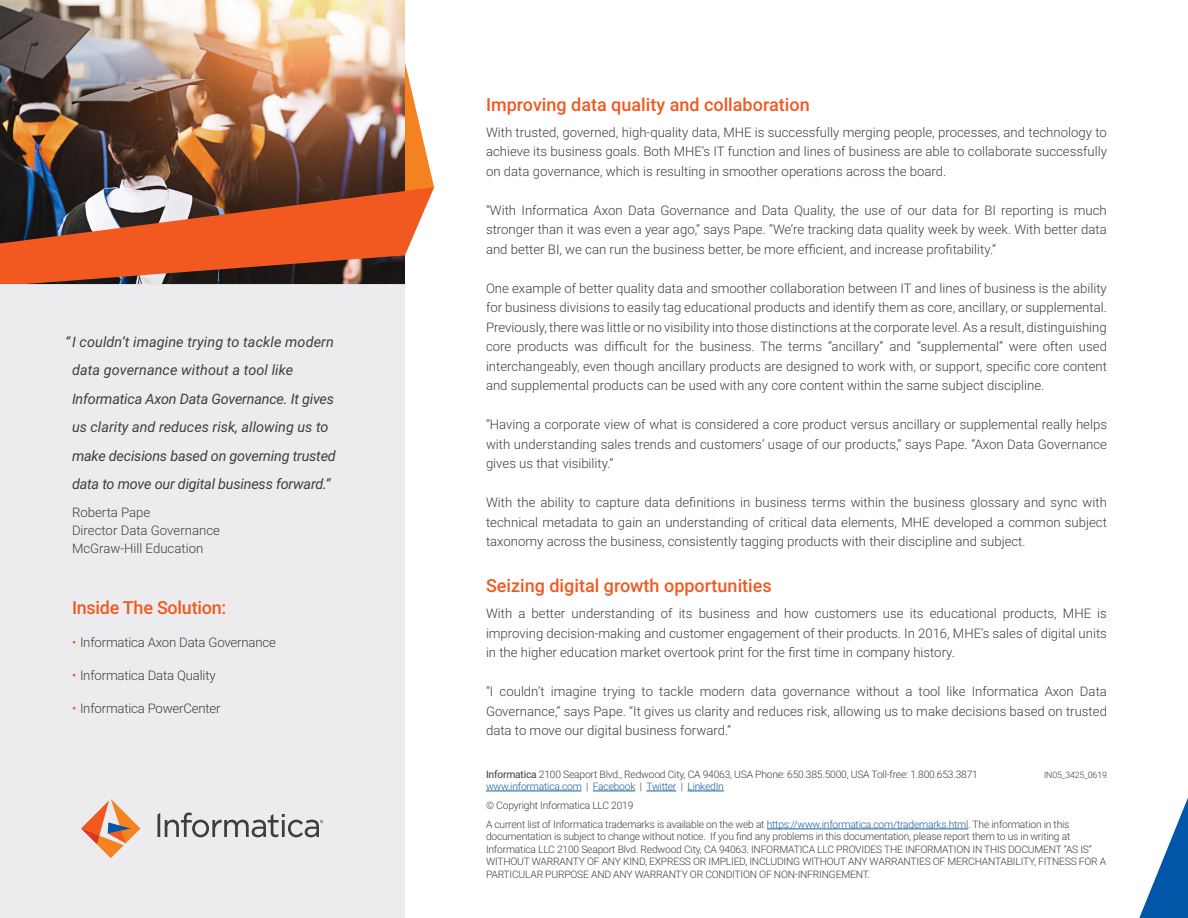
<style>
.page{position:relative;width:1188px;height:918px;background:#fff}
.page>*{position:absolute;margin:0;border:0;box-sizing:border-box;transform-origin:0 0}
.t1{font:500 18px "Roboto";color:#f15921}
.t2{font:italic 14.4px/28.5px "Roboto";letter-spacing:-.015em;color:#3e3e3f}
.t3{font:300 13.2px/19.5px "Roboto";color:#3e3e3f;text-align:justify}
.t4{font:300 10.35px/12.3px "Roboto";letter-spacing:-.02em;color:#3e3e3f}
.t5{font:300 8.85px "Roboto";letter-spacing:-.02em;color:#3e3e3f}
.s1{color:#f15921}
.s2{font-weight:400}
.s3{color:#175d9e}
</style>
<div class="page">
<div style="left:0;top:143px;width:405px;height:775px;background:#ececee"></div>
<img style="left:0;top:0;width:405px;height:44px">
<img style="left:0;top:44px;width:434px;height:241px">
<svg style="left:1139px;top:798px;width:49px;height:120px"></svg>
<svg style="left:81px;top:799px;width:59px;height:59px"></svg>
<svg style="left:157px;top:813px;width:166px;height:24px"></svg>
<hr style="left:486px;top:791px;width:96px;height:1px;background:#175d9e">
<hr style="left:593px;top:791px;width:42px;height:1px;background:#175d9e">
<hr style="left:646px;top:791px;width:30px;height:1px;background:#175d9e">
<hr style="left:688px;top:791px;width:36px;height:1px;background:#175d9e">
<hr style="left:767px;top:829px;width:201px;height:1px;background:#175d9e">
<p class="t2" style="left:72px;top:327px;width:265px;text-indent:-7px">“I couldn’t imagine trying to tackle modern data governance without a tool like Informatica Axon Data Governance. It gives us clarity and reduces risk, allowing us to make decisions based on governing trusted data to move our digital business forward.”</p>
<p class="t3" style="left:72px;top:502px;width:80px">Roberta Pape</p>
<p class="t3" style="left:72px;top:520px;width:149px">Director Data Governance</p>
<p class="t3" style="left:72px;top:538px;width:133px">McGraw-Hill Education</p>
<p class="t1" style="left:72px;top:595px;width:156px">Inside The Solution:</p>
<p class="t3" style="left:72px;top:632px;width:205px"><span class="s1">•</span> Informatica Axon Data Governance</p>
<p class="t3" style="left:72px;top:665px;width:145px"><span class="s1">•</span> Informatica Data Quality</p>
<p class="t3" style="left:72px;top:698px;width:150px"><span class="s1">•</span> Informatica PowerCenter</p>
<p class="t1" style="left:486px;top:92px;width:325px">Improving data quality and collaboration</p>
<p class="t3" style="left:486px;top:122px;width:622px">With trusted, governed, high-quality data, MHE is successfully merging people, processes, and technology to achieve its business goals. Both MHE’s IT function and lines of business are able to collaborate successfully on data governance, which is resulting in smoother operations across the board.</p>
<p class="t3" style="left:486px;top:200px;width:622px">“With Informatica Axon Data Governance and Data Quality, the use of our data for BI reporting is much stronger than it was even a year ago,” says Pape. “We’re tracking data quality week by week. With better data and better BI, we can run the business better, be more efficient, and increase profitability.”</p>
<p class="t3" style="left:486px;top:278px;width:623px">One example of better quality data and smoother collaboration between IT and lines of business is the ability for business divisions to easily tag educational products and identify them as core, ancillary, or supplemental.<br>Previously, there was little or no visibility into those distinctions at the corporate level. As a result, distinguishing core products was difficult for the business. The terms “ancillary” and “supplemental” were often used interchangeably, even though ancillary products are designed to work with, or support, specific core content and supplemental products can be used with any core content within the same subject discipline.</p>
<p class="t3" style="left:486px;top:415px;width:623px">“Having a corporate view of what is considered a core product versus ancillary or supplemental really helps with understanding sales trends and customers’ usage of our products,” says Pape. “Axon Data Governance gives us that visibility.”</p>
<p class="t3" style="left:486px;top:493px;width:623px">With the ability to capture data definitions in business terms within the business glossary and sync with technical metadata to gain an understanding of critical data elements, MHE developed a common subject taxonomy across the business, consistently tagging products with their discipline and subject.</p>
<p class="t1" style="left:486px;top:573px;width:287px">Seizing digital growth opportunities</p>
<p class="t3" style="left:486px;top:604px;width:622px">With a better understanding of its business and how customers use its educational products, MHE is improving decision-making and customer engagement of their products. In 2016, MHE’s sales of digital units in the higher education market overtook print for the first time in company history.</p>
<p class="t3" style="left:486px;top:682px;width:623px">“I couldn’t imagine trying to tackle modern data governance without a tool like Informatica Axon Data Governance,” says Pape. “It gives us clarity and reduces risk, allowing us to make decisions based on trusted data to move our digital business forward.”</p>
<p class="t4" style="left:486px;top:768px;width:493px"><span class="s2">Informatica</span> 2100 Seaport Blvd., Redwood City, CA 94063, USA Phone: 650.385.5000, USA Toll-free: 1.800.653.3871 <span class="s3">www.informatica.com</span> | <span class="s3">Facebook</span> | <span class="s3">Twitter</span> | <span class="s3">LinkedIn</span></p>
<p class="t4" style="left:486px;top:799px;width:149px">© Copyright Informatica LLC 2019</p>
<p class="t4" style="left:486px;top:818px;width:622px">A current list of Informatica trademarks is available on the web at <span class="s3">https://www.informatica.com/trademarks.html</span>. The information in this documentation is subject to change without notice. If you find any problems in this documentation, please report them to us in writing at Informatica LLC 2100 Seaport Blvd. Redwood City, CA 94063. INFORMATICA LLC PROVIDES THE INFORMATION IN THIS DOCUMENT “AS IS” WITHOUT WARRANTY OF ANY KIND, EXPRESS OR IMPLIED, INCLUDING WITHOUT ANY WARRANTIES OF MERCHANTABILITY, FITNESS FOR A PARTICULAR PURPOSE AND ANY WARRANTY OR CONDITION OF NON-INFRINGEMENT.</p>
<p class="t5" style="left:1044px;top:769px;width:64px">IN05_3425_0619</p>
</div>
